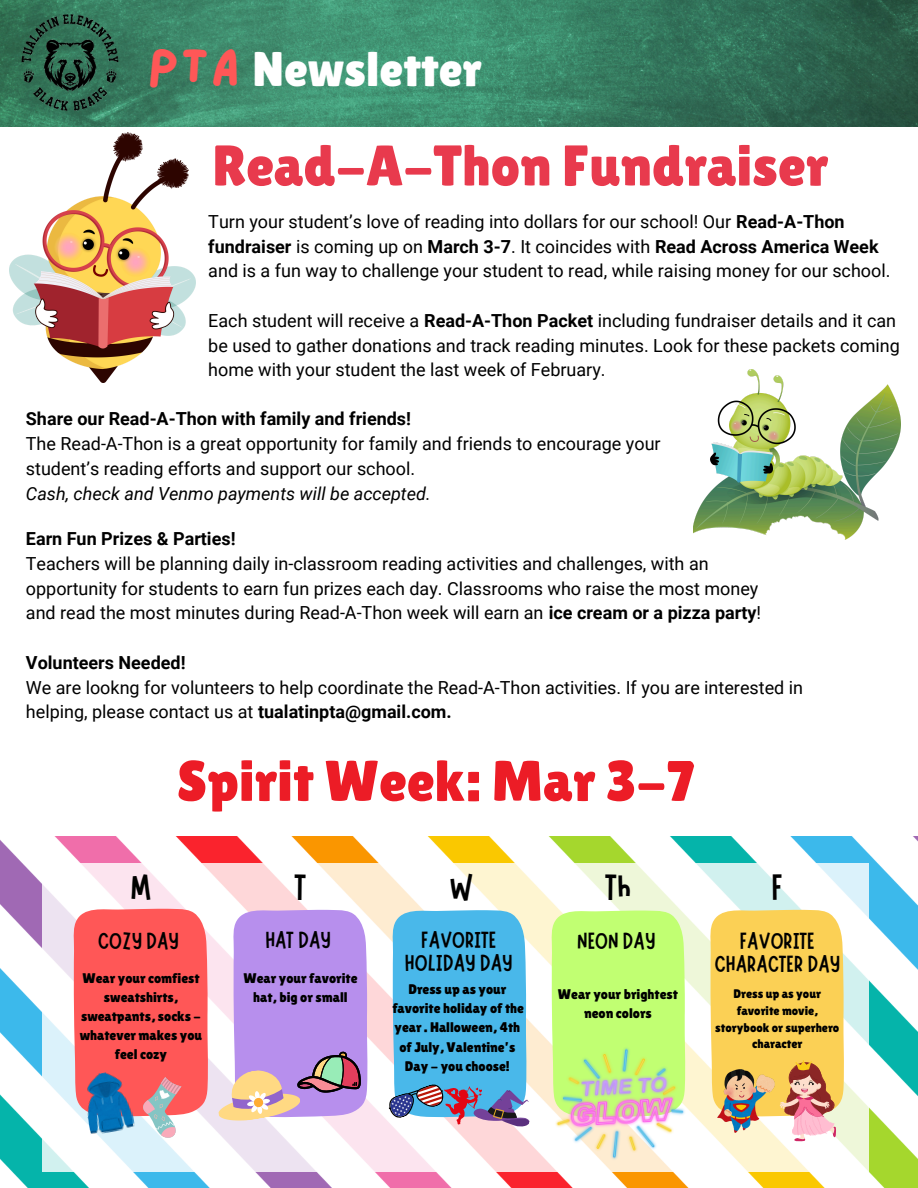
<style>
.page{position:relative;width:918px;height:1188px;background:#fff}
.page>*{position:absolute;margin:0;border:0;box-sizing:border-box;transform-origin:0 0}
.t1{font:57.15px "Lilita One";color:#e83a4d}
.t2{font:57.15px "Lilita One";color:#ec1c26}
.t3{font:49.5px "Lazydog";color:#ff5757}
.t4{font:48.75px "Lilita One";color:#fff}
.t5{font:36.6px "Marykate";color:#000}
.t6{font:23.4px/23px "Marykate";color:#000;text-align:center}
.t7{font:18px/24.8px "Roboto";color:#000}
.t8{font:13.95px/19.2px "Lilita One";color:#000;text-align:center}
.t9{font:12.45px/16.6px "Lilita One";color:#000;text-align:center}
.s1{font-weight:700}
.s2{font-style:italic}
</style>
<div class="page">
<img style="left:148px;top:0;width:770px;height:126px">
<img style="left:0;top:0;width:148px;height:133px">
<img style="left:10px;top:133px;width:185px;height:249px">
<img style="left:693px;top:369px;width:208px;height:170px">
<img style="left:0;top:837px;width:918px;height:351px">
<svg style="left:42px;top:863px;width:827px;height:309px"></svg>
<svg style="left:551px;top:908px;width:135px;height:209px"></svg>
<svg style="left:216px;top:907px;width:152px;height:219px"></svg>
<svg style="left:385px;top:907px;width:152px;height:227px"></svg>
<img style="left:553px;top:1045px;width:135px;height:118px">
<svg style="left:73px;top:906px;width:135px;height:235px"></svg>
<svg style="left:710px;top:907px;width:135px;height:234px"></svg>
<p class="t3" style="left:148px;top:42px;width:93px">PTA</p>
<p class="t4" style="left:252px;top:41px;width:231px">Newsletter</p>
<p class="t1" style="left:212px;top:133px;width:617px">Read-A-Thon Fundraiser</p>
<p class="t7" style="left:208px;top:209px;width:684px">Turn your student’s love of reading into dollars for our school! Our <span class="s1">Read-A-Thon fundraiser</span> is coming up on <span class="s1">March 3-7</span>. It coincides with <span class="s1">Read Across America Week </span>and is a fun way to challenge your student to read, while raising money for our school.</p>
<p class="t7" style="left:208px;top:308px;width:693px">Each student will receive a <span class="s1">Read-A-Thon Packet</span> including fundraiser details and it can be used to gather donations and track reading minutes. Look for these packets coming home with your student the last week of February.</p>
<p class="t7" style="left:26px;top:407px;width:636px"><span class="s1">Share our Read-A-Thon with family and friends!<br></span>The Read-A-Thon is a great opportunity for family and friends to encourage your student’s reading efforts and support our school.<br><span class="s2">Cash, check and Venmo payments will be accepted.</span></p>
<h5 class="t7" style="left:26px;top:527px;width:737px"><span class="s1">Earn Fun Prizes &amp; Parties!<br></span>Teachers will be planning daily in-classroom reading activities and challenges, with an opportunity for students to earn fun prizes each day. Classrooms who raise the most money and read the most minutes during Read-A-Thon week will earn an <span class="s1">ice cream or a pizza party</span>!</h5>
<p class="t7" style="left:26px;top:650px;width:779px"><span class="s1">Volunteers Needed!<br></span>We are lookng for volunteers to help coordinate the Read-A-Thon activities. If you are interested in helping, please contact us at <span class="s1">tualatinpta@gmail.com.</span></p>
<h5 class="t2" style="left:177px;top:748px;width:520px">Spirit Week: Mar 3-7</h5>
<h2 class="t5" style="left:130px;top:863px;width:23px">M</h2>
<h3 class="t5" style="left:295px;top:863px;width:13px">T</h3>
<p class="t5" style="left:450px;top:863px;width:24px">W</p>
<h1 class="t5" style="left:606px;top:863px;width:27px">Th</h1>
<h6 class="t5" style="left:772px;top:863px;width:13px">F</h6>
<h6 class="t6" style="left:98px;top:927px;width:83px">COZY DAY</h6>
<p class="t8" style="left:80px;top:968px;width:124px">Wear your comfiest sweatshirts, sweatpants, socks - whatever makes you feel cozy</p>
<h6 class="t8" style="left:243px;top:968px;width:115px">Wear your favorite hat, big or small</h6>
<h6 class="t6" style="left:265px;top:926px;width:67px">HAT DAY</h6>
<h6 class="t6" style="left:405px;top:926px;width:109px">FAVORITE<br>HOLIDAY DAY</h6>
<h1 class="t6" style="left:577px;top:927px;width:80px">NEON DAY</h1>
<p class="t6" style="left:714px;top:927px;width:127px">FAVORITE<br>CHARACTER DAY</p>
<p class="t9" style="left:715px;top:986px;width:126px">Dress up as your favorite movie, storybook or superhero character</p>
<p class="t8" style="left:392px;top:980px;width:133px">Dress up as your favorite holiday of the year . Halloween, 4th of July, Valentine’s<br>Day - you choose!</p>
<p class="t8" style="left:558px;top:984px;width:121px">Wear your brightest neon colors</p>
</div>
